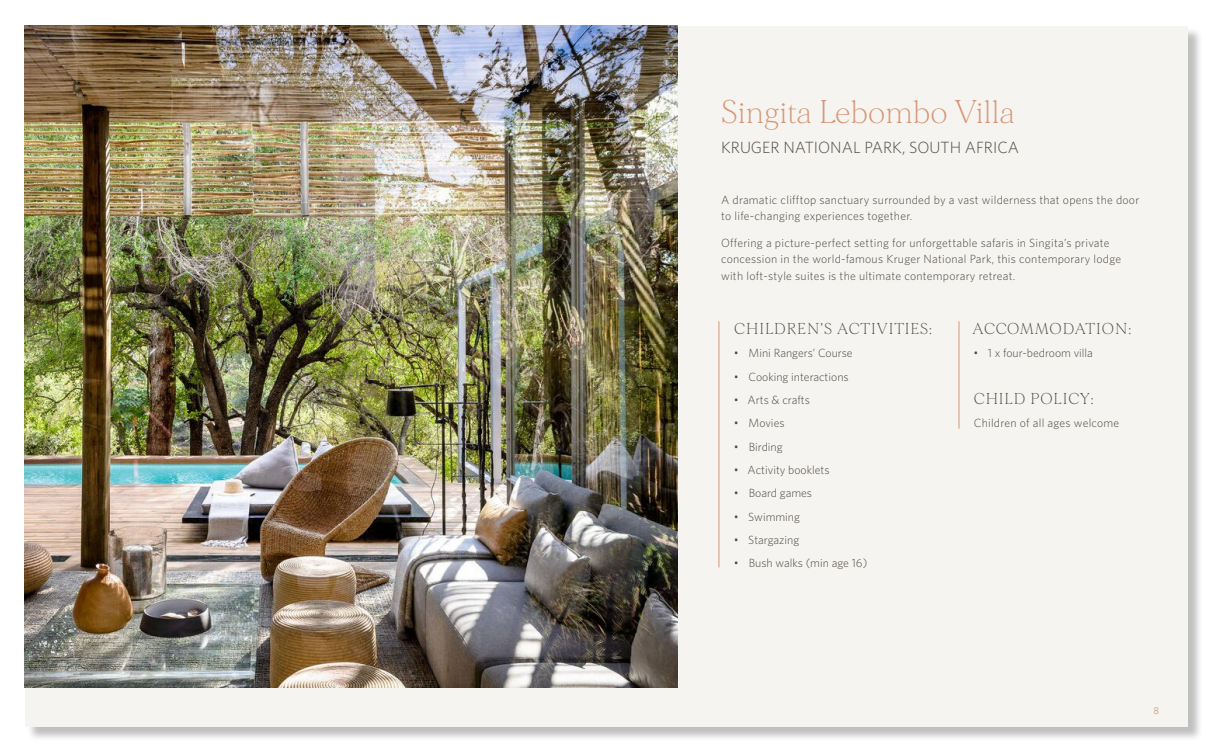
<style>
.page{position:relative;width:1213px;height:750px;background:#fff}
.page>*{position:absolute;margin:0;border:0;box-sizing:border-box;transform-origin:0 0}
.t1{font:200 31.25px "Morion";color:#d69677}
.t2{font:300 16.25px "Whitney";color:#4d4945}
.t3{font:200 15px "Morion";letter-spacing:.06em;color:#4d4945}
.t4{font:300 11.88px/16.2px "Whitney";letter-spacing:.02em;color:#4d4945}
.t5{font:300 11.88px "Whitney";color:#4d4945}
.t6{font:10px "Whitney";color:#d69677}
</style>
<div class="page">
<div style="left:27px;top:28px;width:1175px;height:714px;background:#808080;opacity:.5"></div>
<div style="left:25px;top:26px;width:1162px;height:700px;background:#f6f4f0"></div>
<img style="left:25px;top:26px;width:652px;height:662px">
<hr style="left:718px;top:321px;width:1px;height:246px;background:#d69677">
<hr style="left:958px;top:321px;width:1px;height:108px;background:#d69677">
<h1 class="t1" style="left:721px;top:94px;width:295px">Singita Lebombo Villa</h1>
<h2 class="t2" style="left:721px;top:136px;width:299px">KRUGER NATIONAL PARK, SOUTH AFRICA</h2>
<p class="t4" style="left:721px;top:191px;width:420px">A dramatic clifftop sanctuary surrounded by a vast wilderness that opens the door to life-changing experiences together.</p>
<p class="t4" style="left:721px;top:234px;width:401px">Offering a picture-perfect setting for unforgettable safaris in Singita’s private concession in the world-famous Kruger National Park, this contemporary lodge with loft-style suites is the ultimate contemporary retreat.</p>
<p class="t3" style="left:734px;top:320px;width:199px">CHILDREN'S ACTIVITIES:</p>
<p class="t5" style="left:734px;top:345px;width:120px">• Mini Rangers’ Course</p>
<p class="t5" style="left:734px;top:369px;width:116px">• Cooking interactions</p>
<p class="t5" style="left:734px;top:392px;width:78px">• Arts &amp; crafts</p>
<p class="t4" style="left:734px;top:415px;width:52px">• Movies</p>
<p class="t5" style="left:734px;top:439px;width:50px">• Birding</p>
<p class="t5" style="left:734px;top:462px;width:97px">• Activity booklets</p>
<p class="t5" style="left:734px;top:485px;width:80px">• Board games</p>
<p class="t5" style="left:734px;top:509px;width:68px">• Swimming</p>
<p class="t5" style="left:734px;top:532px;width:67px">• Stargazing</p>
<p class="t5" style="left:734px;top:555px;width:135px">• Bush walks (min age 16)</p>
<p class="t3" style="left:972px;top:320px;width:160px">ACCOMMODATION:</p>
<p class="t5" style="left:973px;top:345px;width:121px">• 1 x four-bedroom villa</p>
<p class="t3" style="left:973px;top:390px;width:121px">CHILD POLICY:</p>
<p class="t4" style="left:973px;top:415px;width:147px">Children of all ages welcome</p>
<p class="t6" style="left:1153px;top:704px;width:7px">8</p>
</div>
